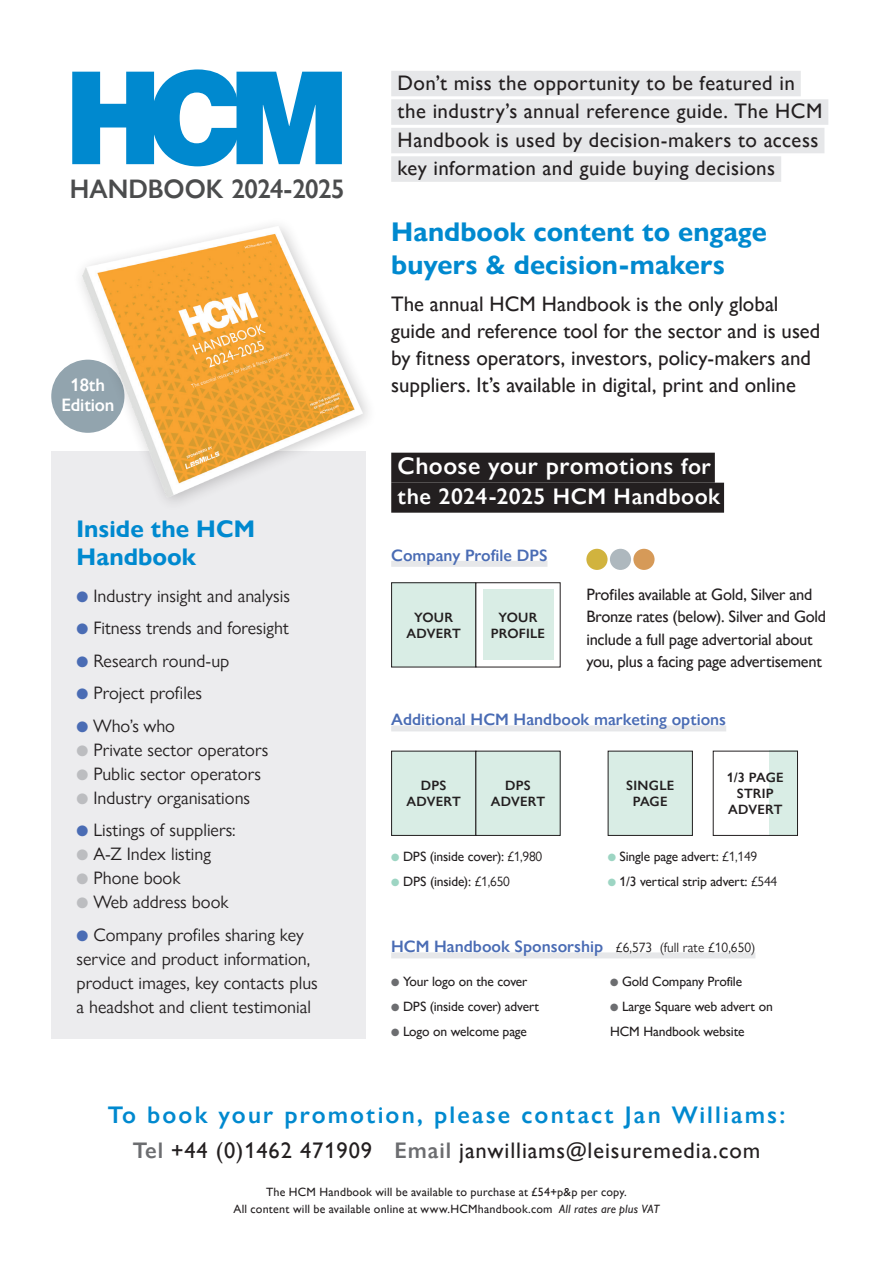
<style>
.page{position:relative;width:893px;height:1263px;background:#fff}
.page>*{position:absolute;margin:0;border:0;box-sizing:border-box;transform-origin:0 0}
.t1{font:700 27px/33px "Gill Sans Nova";color:#0089cf}
.t2{font:600 26.7px "Gill Sans Nova";color:#4b4c4d;scale:.95 1}
.t3{font:600 24px "Gill Sans Nova";letter-spacing:.09em;color:#0089cf}
.t4{font:600 24px "Gill Sans Nova";letter-spacing:.02em;color:#fff}
.t5{font:700 24px/28.5px "Gill Sans Nova";color:#0089cf}
.t6{font:500 22.5px "Gill Sans Nova";letter-spacing:.04em;color:#231f20}
.t7{font:600 22.5px "Gill Sans Nova";letter-spacing:.02em;color:#fff}
.t8{font:500 21px/28.5px "Gill Sans Nova";letter-spacing:.01em;color:#231f20}
.t9{font:18px/24px "Gill Sans Nova";color:#231f20}
.t10{font:600 18px "Gill Sans Nova";letter-spacing:-.01em;color:#fff}
.t11{font:500 16.5px/22.5px "Gill Sans Nova";letter-spacing:-.015em;color:#231f20}
.t12{font:600 16.5px "Gill Sans Nova";color:#4a6cb4}
.t13{font:500 13.5px/25.2px "Gill Sans Nova";letter-spacing:-.01em;color:#231f20}
.t14{font:600 13.5px/16.2px "Gill Sans Nova";letter-spacing:.02em;color:#231f20;text-align:center}
.t15{font:13.5px "Gill Sans Nova";color:#231f20}
.t16{font:500 12px/16.5px "Gill Sans Nova";letter-spacing:.015em;color:#231f20;text-align:center}
.s1{color:#4a6cb4}
.s2{color:#bcbdc0}
.s3{font-size:22.5px}
.s4{color:#9dd5c3}
.s5{font-weight:400}
.s6{font-weight:600;font-size:16.5px;color:#4a6cb4}
.s7{color:#6c6d70}
.s8{font-weight:600;color:#6c6d70}
.s9{font-style:italic}
</style>
<div class="page">
<div style="left:51px;top:451px;width:315px;height:587px;background:#ececee"></div>
<div style="left:391px;top:71px;width:410px;height:25px;background:#e6e7e9"></div>
<div style="left:391px;top:99px;width:437px;height:26px;background:#e6e7e9"></div>
<div style="left:391px;top:128px;width:433px;height:25px;background:#e6e7e9"></div>
<div style="left:391px;top:156px;width:390px;height:26px;background:#e6e7e9"></div>
<div style="left:50px;top:358px;width:76px;height:76px;background:#92a4ae;border-radius:50%"></div>
<img style="left:71px;top:225px;width:328px;height:277px">
<div style="left:391px;top:952px;width:364px;height:6px;background:#e6e7e9"></div>
<div style="left:391px;top:453px;width:324px;height:30px;background:#231f20"></div>
<div style="left:391px;top:483px;width:333px;height:30px;background:#231f20"></div>
<div style="left:391px;top:561px;width:156px;height:6px;background:#e6e7e9"></div>
<div style="left:586px;top:549px;width:22px;height:21px;background:#d1b33e;border-radius:50%"></div>
<div style="left:610px;top:549px;width:21px;height:21px;background:#aeb8be;border-radius:50%"></div>
<div style="left:633px;top:549px;width:22px;height:21px;background:#d69a58;border-radius:50%"></div>
<div style="left:392px;top:583px;width:84px;height:84px;background:#d9ede5"></div>
<div style="left:391px;top:582px;width:85px;height:85px;border:1px solid #231f20"></div>
<div style="left:475px;top:582px;width:86px;height:85px;border:1px solid #231f20"></div>
<div style="left:483px;top:589px;width:70px;height:71px;background:#d9ede5"></div>
<div style="left:391px;top:725px;width:335px;height:6px;background:#e6e7e9"></div>
<div style="left:608px;top:751px;width:84px;height:84px;background:#d9ede5"></div>
<div style="left:608px;top:751px;width:85px;height:85px;border:1px solid #231f20"></div>
<div style="left:769px;top:751px;width:29px;height:85px;background:#d9ede5"></div>
<div style="left:713px;top:751px;width:85px;height:85px;border:1px solid #231f20"></div>
<div style="left:392px;top:751px;width:84px;height:84px;background:#d9ede5"></div>
<div style="left:391px;top:751px;width:85px;height:85px;border:1px solid #231f20"></div>
<div style="left:476px;top:751px;width:84px;height:84px;background:#d9ede5"></div>
<div style="left:475px;top:751px;width:86px;height:85px;border:1px solid #231f20"></div>
<svg style="left:72px;top:69px;width:270px;height:97px"></svg>
<h2 class="t2" style="left:70px;top:173px;width:291px">HANDBOOK 2024-2025</h2>
<p class="t8" style="left:398px;top:68px;width:426px">Don’t miss the opportunity to be featured in the industry’s annual reference guide. The HCM Handbook is used by decision-makers to access key information and guide buying decisions</p>
<h1 class="t1" style="left:391px;top:216px;width:377px">Handbook content to engage buyers &amp; decision-makers</h1>
<p class="t8" style="left:391px;top:290px;width:431px;line-height:27px">The annual HCM Handbook is the only global guide and reference tool for the sector and is used by fitness operators, investors, policy-makers and</p>
<p class="t10" style="left:71px;top:373px;width:36px">18th</p>
<p class="t8" style="left:391px;top:370px;width:406px">suppliers. It’s available in digital, print and online</p>
<p class="t10" style="left:61px;top:394px;width:55px">Edition</p>
<h3 class="t5" style="left:77px;top:514px;width:180px">Inside the HCM<br>Handbook</h3>
<p class="t9" style="left:77px;top:584px;width:215px"><span class="s1">●</span> Industry insight and analysis</p>
<p class="t9" style="left:77px;top:616px;width:214px"><span class="s1">●</span> Fitness trends and foresight</p>
<p class="t9" style="left:77px;top:649px;width:154px"><span class="s1">●</span> Research round-up</p>
<p class="t9" style="left:77px;top:681px;width:127px"><span class="s1">●</span> Project profiles</p>
<p class="t9" style="left:77px;top:714px;width:100px"><span class="s1">●</span> Who’s who</p>
<p class="t9" style="left:77px;top:738px;width:193px"><span class="s2">●</span> Private sector operators</p>
<p class="t9" style="left:77px;top:762px;width:186px"><span class="s2">●</span> Public sector operators</p>
<p class="t9" style="left:77px;top:786px;width:175px"><span class="s2">●</span> Industry organisations</p>
<p class="t9" style="left:77px;top:818px;width:161px"><span class="s1">●</span> Listings of suppliers:</p>
<p class="t9" style="left:77px;top:842px;width:136px"><span class="s2">●</span> A-Z Index listing</p>
<p class="t9" style="left:77px;top:866px;width:105px"><span class="s2">●</span> Phone book</p>
<p class="t9" style="left:77px;top:890px;width:154px"><span class="s2">●</span> Web address book</p>
<p class="t9" style="left:77px;top:923px;width:243px"><span class="s1">●</span> Company profiles sharing key service and product information, product images, key contacts plus a headshot and client testimonial</p>
<h3 class="t4" style="left:398px;top:451px;width:315px">Choose your promotions <span class="s3">for</span></h3>
<p class="t7" style="left:398px;top:482px;width:324px">the 2024-2025 HCM Handbook</p>
<p class="t12" style="left:391px;top:545px;width:158px">Company Profile DPS</p>
<p class="t14" style="left:407px;top:609px;width:56px">YOUR<br>ADVERT</p>
<p class="t14" style="left:491px;top:609px;width:56px">YOUR<br>PROFILE</p>
<p class="t11" style="left:586px;top:583px;width:241px">Profiles available at Gold, Silver and Bronze rates (below). Silver and Gold include a full page advertorial about you, plus a facing page advertisement</p>
<p class="t12" style="left:391px;top:710px;width:336px">Additional HCM Handbook marketing options</p>
<p class="t14" style="left:407px;top:777px;width:56px">DPS<br>ADVERT</p>
<p class="t14" style="left:491px;top:777px;width:56px">DPS<br>ADVERT</p>
<p class="t13" style="left:391px;top:843px;width:153px"><span class="s4">●</span> DPS (inside cover): <span class="s5">£1,980</span></p>
<p class="t13" style="left:391px;top:868px;width:120px"><span class="s4">●</span> DPS (inside): <span class="s5">£1,650</span></p>
<p class="t14" style="left:626px;top:777px;width:49px">SINGLE<br>PAGE</p>
<p class="t14" style="left:727px;top:769px;width:58px">1/3 PAGE<br>STRIP<br>ADVERT</p>
<p class="t13" style="left:608px;top:843px;width:151px"><span class="s4">●</span> Single page advert: <span class="s5">£1,149</span></p>
<p class="t13" style="left:608px;top:868px;width:171px"><span class="s4">●</span> 1/3 vertical strip advert: <span class="s5">£544</span></p>
<p class="t15" style="left:391px;top:939px;width:366px"><span class="s6">HCM Handbook Sponsorship</span> £6,573 (full rate £10,650)</p>
<p class="t13" style="left:391px;top:968px;width:138px"><span class="s7">●</span> Your logo on the cover</p>
<p class="t13" style="left:391px;top:994px;width:150px"><span class="s7">●</span> DPS (inside cover) advert</p>
<p class="t13" style="left:391px;top:1019px;width:137px"><span class="s7">●</span> Logo on welcome page</p>
<p class="t13" style="left:610px;top:968px;width:133px"><span class="s7">●</span> Gold Company Profile</p>
<p class="t13" style="left:610px;top:994px;width:164px"><span class="s7">●</span> Large Square web advert on<br>HCM Handbook website</p>
<h3 class="t3" style="left:108px;top:1100px;width:679px">To book your promotion, please contact Jan Williams:</h3>
<p class="t6" style="left:133px;top:1136px;width:629px"><span class="s8">Tel</span> +44 (0)1462 471909 <span class="s8">Email</span> janwilliams@leisuremedia.com</p>
<p class="t16" style="left:234px;top:1183px;width:427px">The HCM Handbook will be available to purchase at £54+p&amp;p per copy.<br>All content will be available online at www.HCMhandbook.com <span class="s9">All rates are plus VAT</span></p>
</div>
